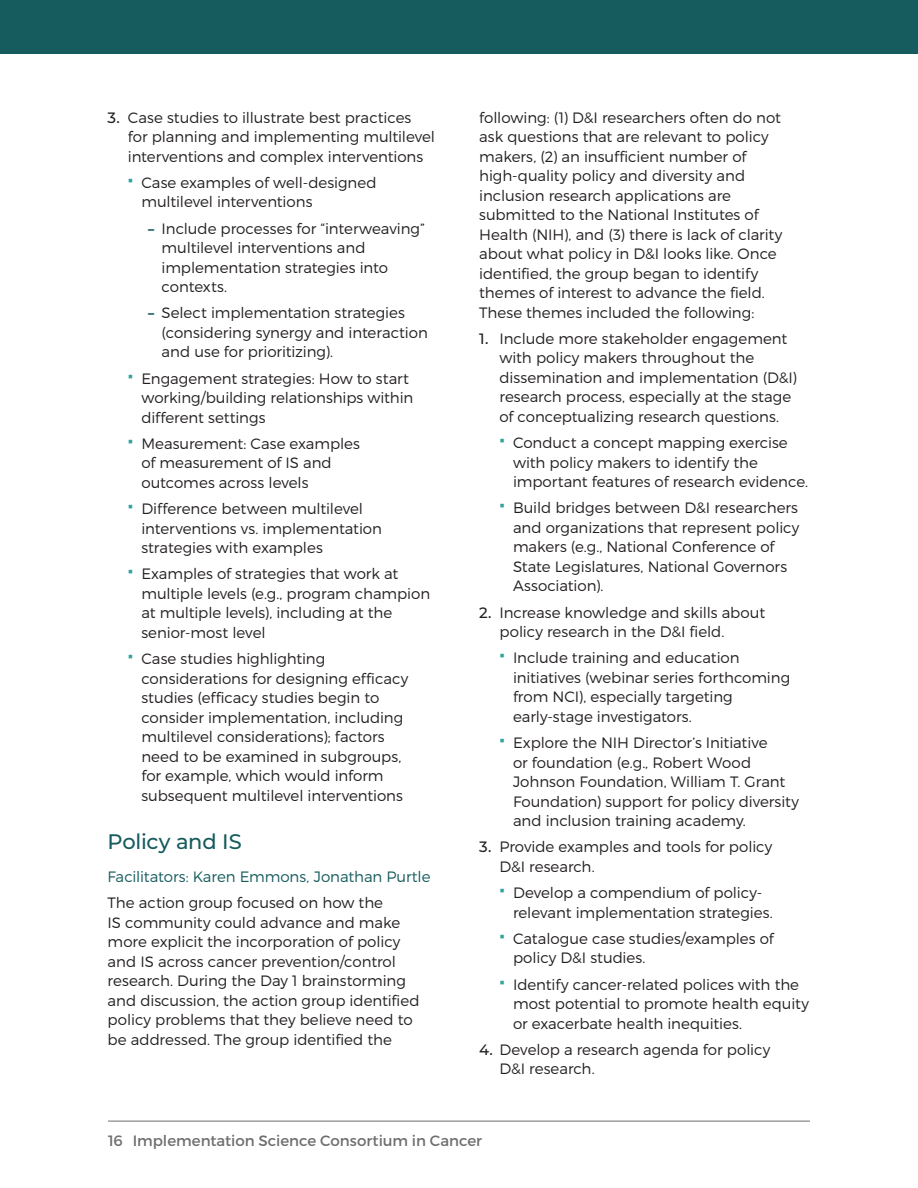
<style>
.page{position:relative;width:918px;height:1188px;background:#fff}
.page>*{position:absolute;margin:0;border:0;box-sizing:border-box;transform-origin:0 0}
.t1{font:500 21px "Montserrat";letter-spacing:-.015em;color:#165b5d}
.t2{font:300 15px/19.5px "Montserrat";letter-spacing:-.005em;color:#231f20}
.t3{font:15px "Montserrat";letter-spacing:-.005em;color:#6f6f70}
.t4{font:300 15px "Montserrat";letter-spacing:-.005em;color:#165b5d}
.s1{font-weight:500}
.s2{font-weight:600;color:#165b5d}
</style>
<div class="page">
<div style="left:0;top:0;width:918px;height:54px;background:#165b5d"></div>
<hr style="left:108px;top:1121px;width:702px;height:1px;background:#6f6f70">
<p class="t2" style="left:128px;top:107px;width:309px;text-indent:-20px"><span class="s1">3.</span> Case studies to illustrate best practices<br>for planning and implementing multilevel interventions and complex interventions</p>
<p class="t2" style="left:141px;top:172px;width:237px">Case examples of well-designed multilevel interventions</p>
<p class="t2" style="left:162px;top:218px;width:265px;text-indent:-14px"><span class="s2">–</span> Include processes for “interweaving” multilevel interventions and implementation strategies into contexts.</p>
<p class="t2" style="left:162px;top:303px;width:268px;text-indent:-14px"><span class="s2">–</span> Select implementation strategies (considering synergy and interaction and use for prioritizing).</p>
<p class="t2" style="left:141px;top:368px;width:274px">Engagement strategies: How to start working/building relationships within different settings</p>
<p class="t2" style="left:141px;top:433px;width:220px">Measurement: Case examples of measurement of IS and outcomes across levels</p>
<p class="t2" style="left:141px;top:499px;width:242px">Difference between multilevel interventions vs. implementation strategies with examples</p>
<p class="t2" style="left:141px;top:564px;width:290px">Examples of strategies that work at multiple levels (e.g., program champion at multiple levels), including at the senior-most level</p>
<p class="t2" style="left:141px;top:649px;width:268px">Case studies highlighting considerations for designing efficacy studies (efficacy studies begin to consider implementation, including multilevel considerations); factors need to be examined in subgroups, for example, which would inform subsequent multilevel interventions</p>
<h3 class="t1" style="left:108px;top:827px;width:136px">Policy and IS</h3>
<h4 class="t4" style="left:108px;top:867px;width:324px">Facilitators: Karen Emmons, Jonathan Purtle</h4>
<p class="t2" style="left:108px;top:893px;width:313px">The action group focused on how the<br>IS community could advance and make more explicit the incorporation of policy and IS across cancer prevention/control research. During the Day 1 brainstorming and discussion, the action group identified policy problems that they believe need to be addressed. The group identified the</p>
<p class="t2" style="left:479px;top:107px;width:305px">following: (1) D&amp;I researchers often do not ask questions that are relevant to policy makers, (2) an insufficient number of high-quality policy and diversity and inclusion research applications are submitted to the National Institutes of Health (NIH), and (3) there is lack of clarity about what policy in D&amp;I looks like. Once identified, the group began to identify themes of interest to advance the field.<br>These themes included the following:</p>
<p class="t2" style="left:500px;top:328px;width:299px;text-indent:-20px"><span class="s1">1.</span> Include more stakeholder engagement with policy makers throughout the dissemination and implementation (D&amp;I) research process, especially at the stage of conceptualizing research questions.</p>
<p class="t2" style="left:513px;top:433px;width:297px">Conduct a concept mapping exercise with policy makers to identify the important features of research evidence.</p>
<p class="t2" style="left:513px;top:498px;width:288px">Build bridges between D&amp;I researchers and organizations that represent policy makers (e.g., National Conference of State Legislatures, National Governors Association).</p>
<p class="t2" style="left:500px;top:602px;width:267px;text-indent:-20px"><span class="s1">2.</span> Increase knowledge and skills about policy research in the D&amp;I field.</p>
<p class="t2" style="left:513px;top:648px;width:279px">Include training and education initiatives (webinar series forthcoming from NCI), especially targeting early-stage investigators.</p>
<p class="t2" style="left:513px;top:733px;width:287px">Explore the NIH Director’s Initiative<br>or foundation (e.g., Robert Wood Johnson Foundation, William T. Grant Foundation) support for policy diversity and inclusion training academy.</p>
<p class="t2" style="left:500px;top:837px;width:274px;text-indent:-20px"><span class="s1">3.</span> Provide examples and tools for policy<br>D&amp;I research.</p>
<p class="t2" style="left:513px;top:883px;width:261px">Develop a compendium of policy&shy;relevant implementation strategies.</p>
<p class="t2" style="left:513px;top:928px;width:262px">Catalogue case studies/examples of policy D&amp;I studies.</p>
<p class="t2" style="left:513px;top:974px;width:298px">Identify cancer-related polices with the most potential to promote health equity or exacerbate health inequities.</p>
<p class="t2" style="left:500px;top:1039px;width:272px;text-indent:-20px"><span class="s1">4.</span> Develop a research agenda for policy<br>D&amp;I research.</p>
<p class="t3" style="left:108px;top:1132px;width:376px">16 Implementation Science Consortium in Cancer</p>
</div>
